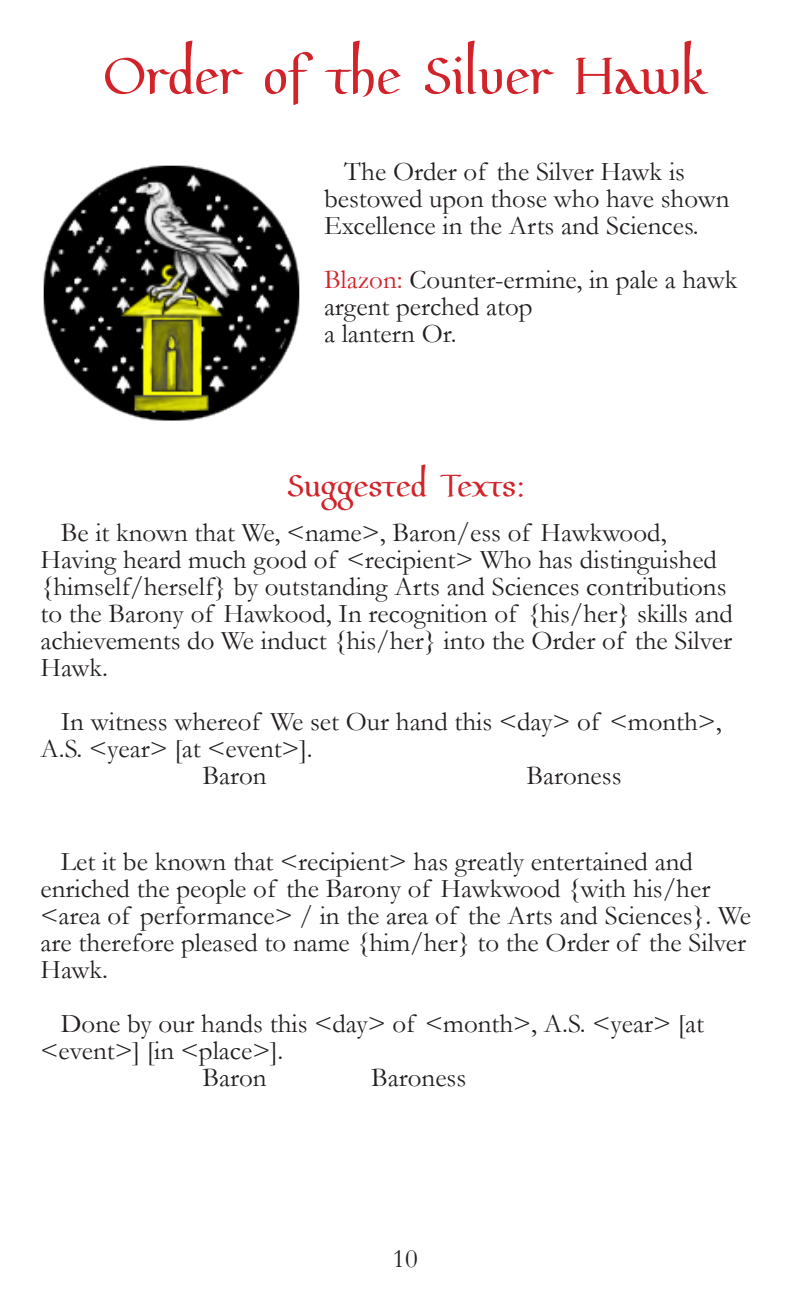
<style>
.page{position:relative;width:810px;height:1296px;background:#fff}
.page>*{position:absolute;margin:0;border:0;box-sizing:border-box;transform-origin:0 0}
.Default{font:56.25px "Pfeffer Mediaeval";color:#d1232a}
.t1{font:33.75px "Pfeffer Mediaeval";color:#d1232a}
.t2{font:27px/27px "Garamond";color:#231f20}
.s1{color:#d1232a}
</style>
<div class="page">
<img style="left:43px;top:165px;width:257px;height:256px">
<p class="Default" style="left:103px;top:41px;width:605px">Order of the Silver Hawk</p>
<p class="t2" style="left:324px;top:157px;width:407px;text-indent:20px">The Order of the Silver Hawk is bestowed upon those who have shown<br>Excellence in the Arts and Sciences.</p>
<p class="t2" style="left:324px;top:265px;width:415px"><span class="s1">Blazon:</span> Counter-ermine, in pale a hawk argent perched atop<br>a lantern Or.</p>
<p class="t1" style="left:287px;top:464px;width:240px">Suggested Texts:</p>
<p class="t2" style="left:40px;top:518px;width:694px;text-indent:20px">Be it known that We, &lt;name&gt;, Baron/ess of Hawkwood, Having heard much good of &lt;recipient&gt; Who has distinguished {himself/herself} by outstanding Arts and Sciences contributions to the Barony of Hawkood, In recognition of {his/her} skills and achievements do We induct {his/her} into the Order of the Silver Hawk.</p>
<p class="t2" style="left:40px;top:707px;width:683px;text-indent:20px">In witness whereof We set Our hand this &lt;day&gt; of &lt;month&gt;,<br>A.S. &lt;year&gt; [at &lt;event&gt;].</p>
<p class="t2" style="left:202px;top:761px;width:66px">Baron</p>
<p class="t2" style="left:526px;top:761px;width:97px">Baroness</p>
<p class="t2" style="left:40px;top:847px;width:712px;text-indent:20px">Let it be known that &lt;recipient&gt; has greatly entertained and enriched the people of the Barony of Hawkwood {with his/her &lt;area of performance&gt; / in the area of the Arts and Sciences}. We are therefore pleased to name {him/her} to the Order of the Silver Hawk.</p>
<p class="t2" style="left:40px;top:1009px;width:665px;text-indent:20px">Done by our hands this &lt;day&gt; of &lt;month&gt;, A.S. &lt;year&gt; [at &lt;event&gt;] [in &lt;place&gt;].</p>
<p class="t2" style="left:202px;top:1063px;width:66px">Baron</p>
<p class="t2" style="left:371px;top:1063px;width:97px">Baroness</p>
<p class="t2" style="left:392px;top:1245px;width:27px">10</p>
</div>
